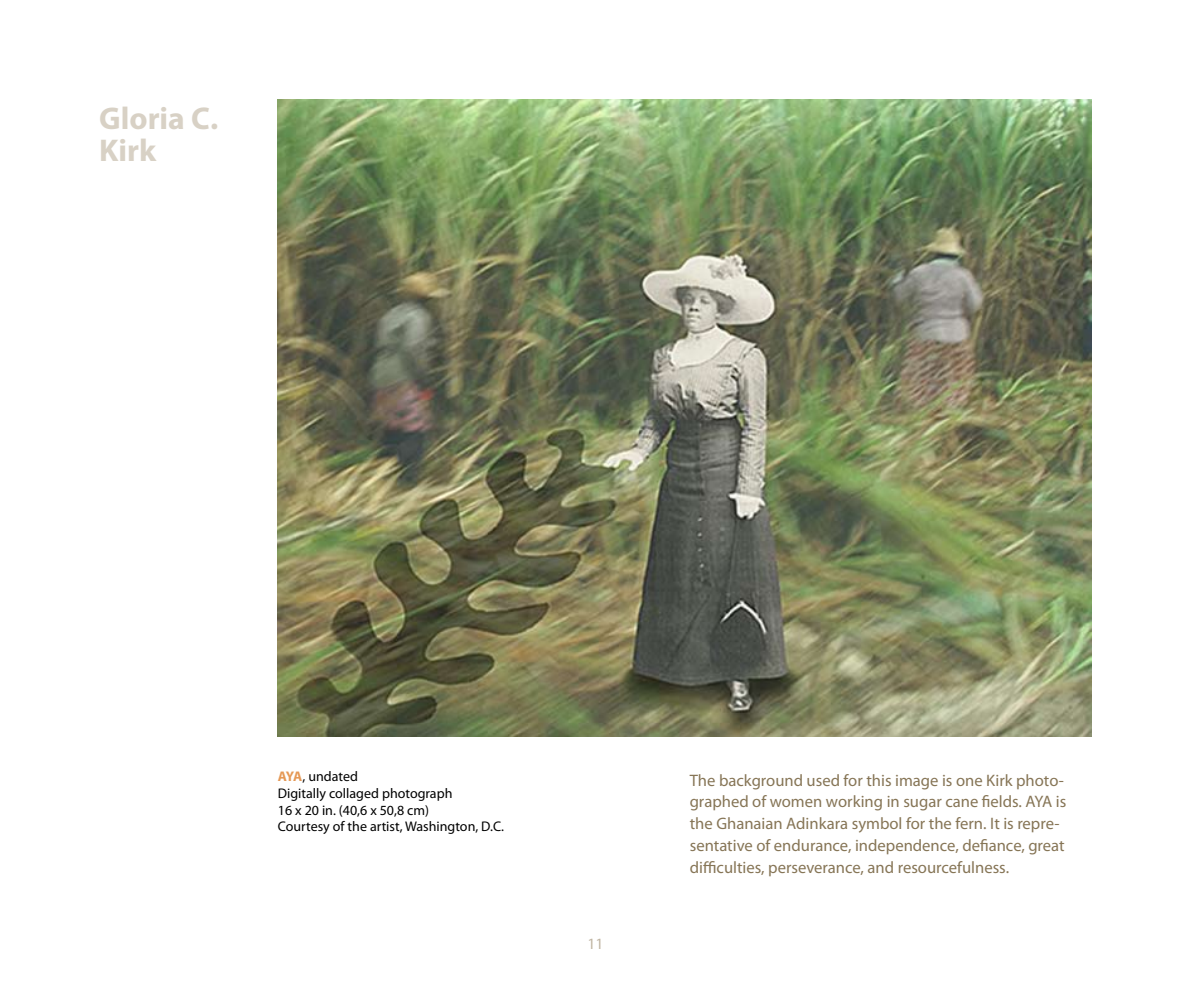
<style>
.page{position:relative;width:1191px;height:993px;background:#fff}
.page>*{position:absolute;margin:0;border:0;box-sizing:border-box;transform-origin:0 0}
.t1{font:700 31.5px/31.5px "Myriad Pro";color:#d8d1c5}
.t2{font:16.62px/21.9px "Myriad Pro";color:#867556}
.t3{font:15.75px "Myriad Pro";color:#c0b5a3}
.t4{font:14px/16.6px "Myriad Pro";color:#000}
.s1{font-weight:700;color:#e59956}
</style>
<div class="page">
<img style="left:278px;top:99px;width:813px;height:636px">
<h1 class="t1" style="left:99px;top:102px;width:120px">Gloria C.<br>Kirk</h1>
<p class="t4" style="left:278px;top:767px;width:228px"><span class="s1">AYA</span>, undated<br>Digitally collaged photograph<br>16 x 20 in. (40,6 x 50,8 cm)<br>Courtesy of the artist, Washington, D.C.</p>
<p class="t2" style="left:690px;top:768px;width:378px">The background used for this image is one Kirk photo&shy;graphed of women working in sugar cane fields. AYA is the Ghanaian Adinkara symbol for the fern. It is repre&shy;sentative of endurance, independence, defiance, great difficulties, perseverance, and resourcefulness.</p>
<p class="t3" style="left:587px;top:933px;width:18px">11</p>
</div>
